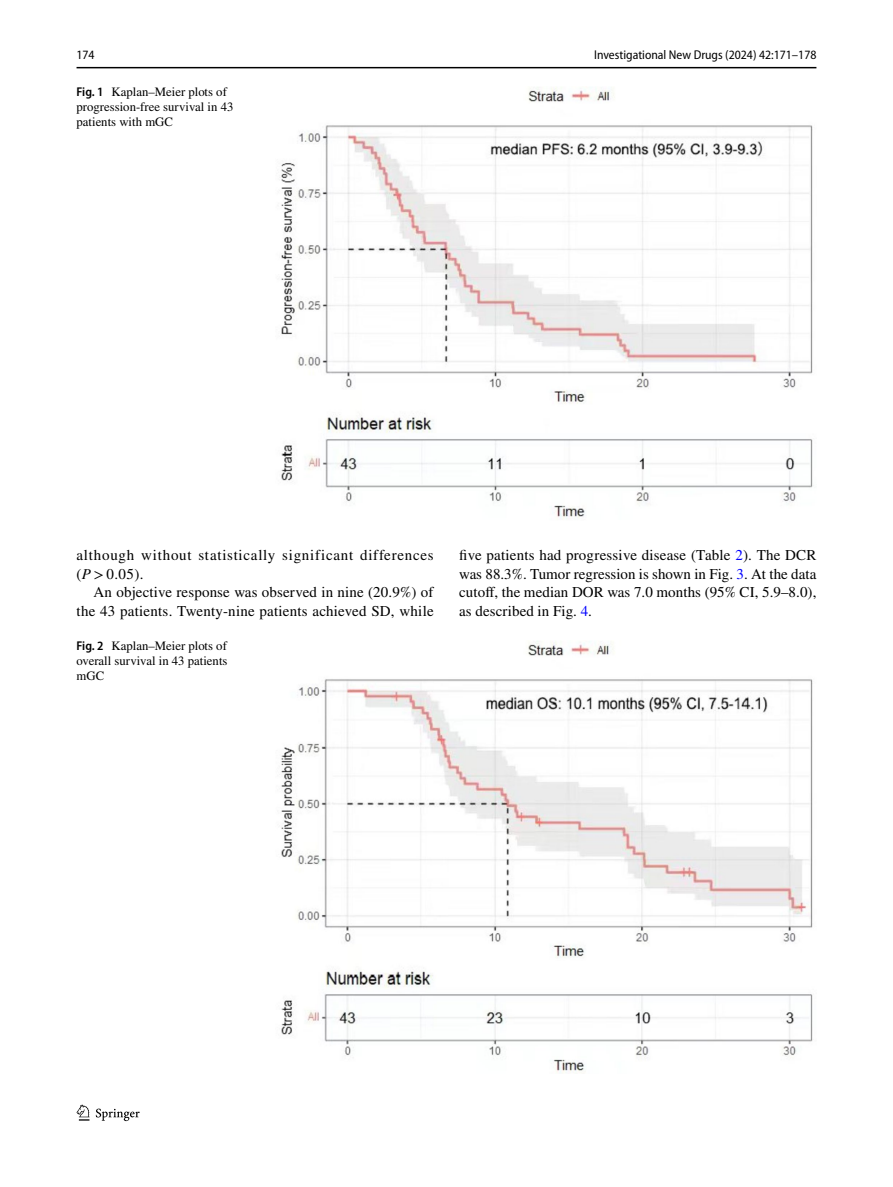
<style>
.page{position:relative;width:893px;height:1187px;background:#fff}
.page>*{position:absolute;margin:0;border:0;box-sizing:border-box;transform-origin:0 0}
.t1{font:15px/18.8px "STIX";letter-spacing:.015em;color:#000;text-align:right}
.t2{font:15px/18.8px "STIX";letter-spacing:.05em;color:#000}
.t3{font:12.75px/15px "STIX";color:#000}
.t4{font:semi-condensed 12.75px "Myriad Pro";color:#000}
.s1{font-family:"Myriad Pro";font-weight:600;font-stretch:semi-condensed}
.s2{font-style:italic}
.s3{color:#00f}
</style>
<div class="page">
<hr style="left:77px;top:67px;width:739px;height:1px;background:#000">
<svg style="left:77px;top:1104px;width:12px;height:16px"></svg>
<svg style="left:96px;top:1108px;width:44px;height:12px"></svg>
<img style="left:281px;top:87px;width:532px;height:433px">
<img style="left:281px;top:641px;width:532px;height:432px">
<p class="t4" style="left:77px;top:48px;width:20px">174</p>
<p class="t4" style="left:594px;top:48px;width:224px">Investigational New Drugs (2024) 42:171–178</p>
<p class="t3" style="left:77px;top:85px;width:158px"><span class="s1">Fig. 1</span> Kaplan–Meier plots of progression-free survival in 43 patients with mGC</p>
<p class="t2" style="left:77px;top:546px;width:359px">although without statistically significant differences (<span class="s2">P</span> &gt; 0.05).</p>
<p class="t1" style="left:77px;top:584px;width:359px">An objective response was observed in nine (20.9%) of the 43 patients. Twenty-nine patients achieved SD, while</p>
<p class="t3" style="left:77px;top:639px;width:152px;text-align:justify"><span class="s1">Fig. 2</span> Kaplan–Meier plots of overall survival in 43 patients mGC</p>
<p class="t1" style="left:459px;top:546px;width:359px;text-align:justify">five patients had progressive disease (Table <span class="s3">2</span>). The DCR was 88.3%. Tumor regression is shown in Fig. <span class="s3">3</span>. At the data cutoff, the median DOR was 7.0 months (95% CI, 5.9–8.0), as described in Fig. <span class="s3">4</span>.</p>
</div>
